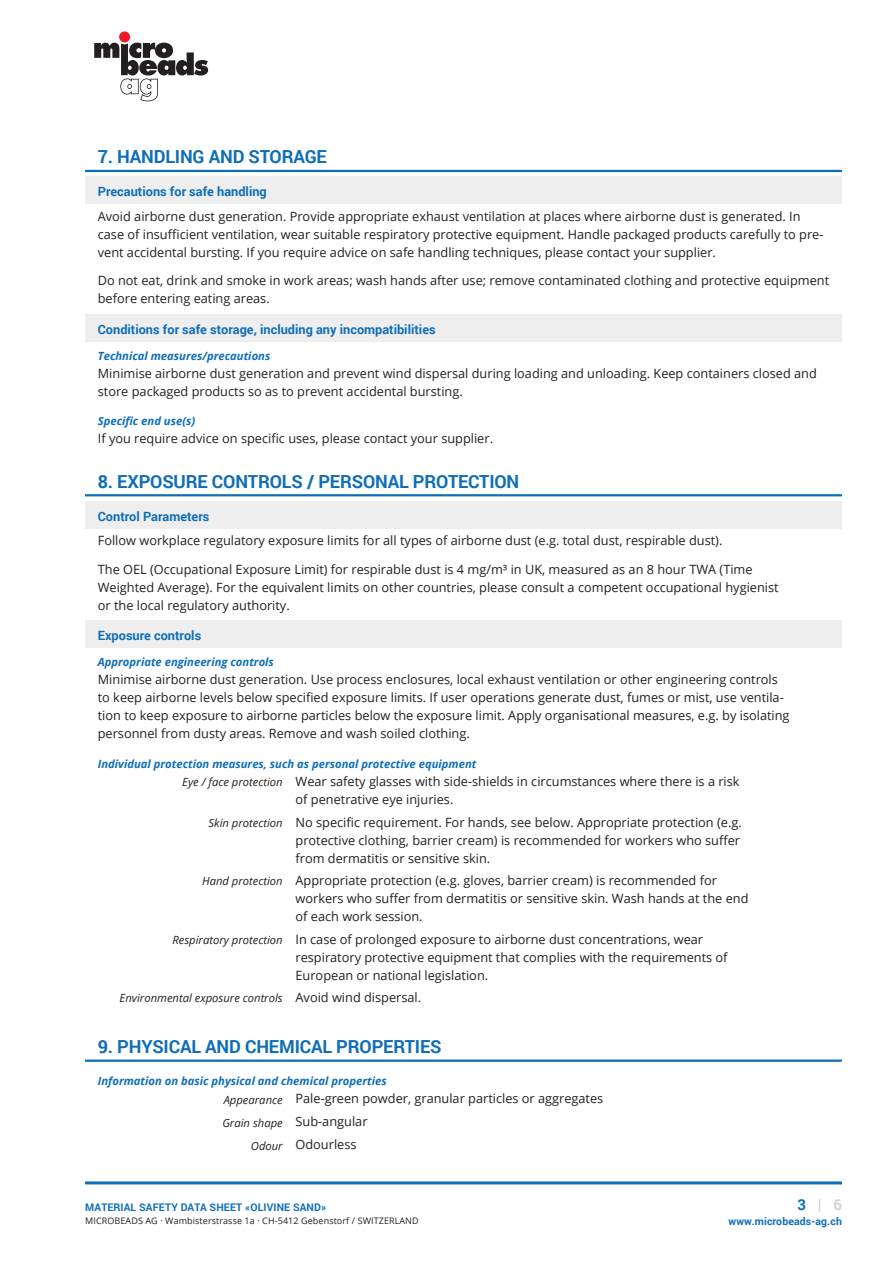
<style>
.page{position:relative;width:893px;height:1263px;background:#fff}
.page>*{position:absolute;margin:0;border:0;box-sizing:border-box;transform-origin:0 0}
.t1{font:700 18px "Roboto";letter-spacing:-.01em;color:#0f6eb8}
.t2{font:700 15px "Roboto";color:#d1d2d4}
.t3{font:12.75px/18px "Open Sans";color:#231f20}
.t4{font:700 12.75px "Roboto";color:#0f6eb8}
.t5{font:italic 700 11.25px "Open Sans";color:#0f6eb8}
.t6{font:italic 11.25px "Open Sans";color:#231f20}
.t7{font:700 10.5px "Roboto";letter-spacing:.01em;color:#0f6eb8}
.t8{font:9px "Open Sans";letter-spacing:.01em;color:#231f20}
.s1{font-style:italic;font-size:11.25px}
.s2{font-style:normal;font-size:12.75px}
.s3{color:#0f6eb8}
</style>
<div class="page">
<hr style="left:85px;top:1181px;width:757px;height:3px;background:#0f6eb8">
<hr style="left:85px;top:170px;width:757px;height:2px;background:#0f6eb8">
<div style="left:85px;top:176px;width:757px;height:28px;background:#eeeeef"></div>
<div style="left:85px;top:314px;width:757px;height:28px;background:#eeeeef"></div>
<hr style="left:85px;top:494px;width:757px;height:2px;background:#0f6eb8">
<div style="left:85px;top:501px;width:757px;height:27px;background:#eeeeef"></div>
<div style="left:85px;top:620px;width:757px;height:28px;background:#eeeeef"></div>
<hr style="left:85px;top:1059px;width:757px;height:3px;background:#0f6eb8">
<svg style="left:94px;top:43px;width:114px;height:58px"></svg>
<div style="left:119px;top:31px;width:11px;height:11px;background:#ee1d23;border-radius:50%"></div>
<h1 class="t1" style="left:98px;top:144px;width:231px">7. HANDLING AND STORAGE</h1>
<p class="t4" style="left:98px;top:183px;width:171px">Precautions for safe handling</p>
<p class="t3" style="left:98px;top:207px;width:727px">Avoid airborne dust generation. Provide appropriate exhaust ventilation at places where airborne dust is generated. In case of insufficient ventilation, wear suitable respiratory protective equipment. Handle packaged products carefully to pre&shy;vent accidental bursting. If you require advice on safe handling techniques, please contact your supplier.</p>
<p class="t3" style="left:98px;top:271px;width:733px">Do not eat, drink and smoke in work areas; wash hands after use; remove contaminated clothing and protective equipment before entering eating areas.</p>
<p class="t4" style="left:98px;top:320px;width:339px">Conditions for safe storage, including any incompatibilities</p>
<p class="t5" style="left:98px;top:347px;width:174px">Technical measures/precautions</p>
<p class="t3" style="left:98px;top:364px;width:721px">Minimise airborne dust generation and prevent wind dispersal during loading and unloading. Keep containers closed and store packaged products so as to prevent accidental bursting.</p>
<p class="t5" style="left:98px;top:413px;width:99px">Specific end use(s)</p>
<p class="t3" style="left:98px;top:429px;width:397px">If you require advice on specific uses, please contact your supplier.</p>
<h1 class="t1" style="left:98px;top:469px;width:423px">8. EXPOSURE CONTROLS / PERSONAL PROTECTION</h1>
<p class="t4" style="left:98px;top:507px;width:113px">Control Parameters</p>
<p class="t3" style="left:98px;top:531px;width:626px">Follow workplace regulatory exposure limits for all types of airborne dust (e.g. total dust, respirable dust).</p>
<p class="t3" style="left:98px;top:560px;width:682px">The OEL (Occupational Exposure Limit) for respirable dust is 4 mg/m³ in UK, measured as an 8 hour TWA (Time<br>Weighted Average). For the equivalent limits on other countries, please consult a competent occupational hygienist or the local regulatory authority.</p>
<p class="t4" style="left:98px;top:627px;width:105px">Exposure controls</p>
<p class="t5" style="left:98px;top:654px;width:178px">Appropriate engineering controls</p>
<p class="t3" style="left:98px;top:670px;width:693px">Minimise airborne dust generation. Use process enclosures, local exhaust ventilation or other engineering controls to keep airborne levels below specified exposure limits. If user operations generate dust, fumes or mist, use ventila&shy;tion to keep exposure to airborne particles below the exposure limit. Apply organisational measures, e.g. by isolating personnel from dusty areas. Remove and wash soiled clothing.</p>
<p class="t5" style="left:98px;top:756px;width:380px">Individual protection measures, such as personal protective equipment</p>
<p class="t3" style="left:296px;top:772px;width:446px;text-indent:-113px"><span class="s1">Eye / face protection</span> Wear safety glasses with side-shields in circumstances where there is a risk of penetrative eye injuries.</p>
<p class="t3" style="left:296px;top:812px;width:448px;text-indent:-87px"><span class="s1">Skin protection</span> No specific requirement. For hands, see below. Appropriate protection (e.g. protective clothing, barrier cream) is recommended for workers who suffer from dermatitis or sensitive skin.</p>
<p class="t3" style="left:296px;top:871px;width:454px;text-indent:-93px"><span class="s1">Hand protection</span> Appropriate protection (e.g. gloves, barrier cream) is recommended for workers who suffer from dermatitis or sensitive skin. Wash hands at the end of each work session.</p>
<p class="t3" style="left:296px;top:929px;width:434px;text-indent:-123px"><span class="s1">Respiratory protection</span> In case of prolonged exposure to airborne dust concentrations, wear respiratory protective equipment that complies with the requirements of<br>European or national legislation.</p>
<p class="t6" style="left:120px;top:991px;width:303px">Environmental exposure controls <span class="s2">Avoid wind dispersal.</span></p>
<h1 class="t1" style="left:98px;top:1034px;width:345px">9. PHYSICAL AND CHEMICAL PROPERTIES</h1>
<p class="t5" style="left:98px;top:1073px;width:290px">Information on basic physical and chemical properties</p>
<p class="t3" style="left:224px;top:1089px;width:381px"><span class="s1">Appearance</span> Pale-green powder, granular particles or aggregates</p>
<p class="t3" style="left:222px;top:1112px;width:147px"><span class="s1">Grain shape</span> Sub-angular</p>
<p class="t3" style="left:251px;top:1135px;width:107px"><span class="s1">Odour</span> Odourless</p>
<p class="t7" style="left:85px;top:1200px;width:243px">MATERIAL SAFETY DATA SHEET «OLIVINE SAND»</p>
<p class="t8" style="left:85px;top:1215px;width:335px">MICROBEADS AG · Wambisterstrasse 1a · CH-5412 Gebenstorf / SWITZERLAND</p>
<p class="t2" style="left:797px;top:1194px;width:46px"><span class="s3">3</span> | 6</p>
<p class="t7" style="left:729px;top:1214px;width:115px">www.microbeads-ag.ch</p>
</div>
